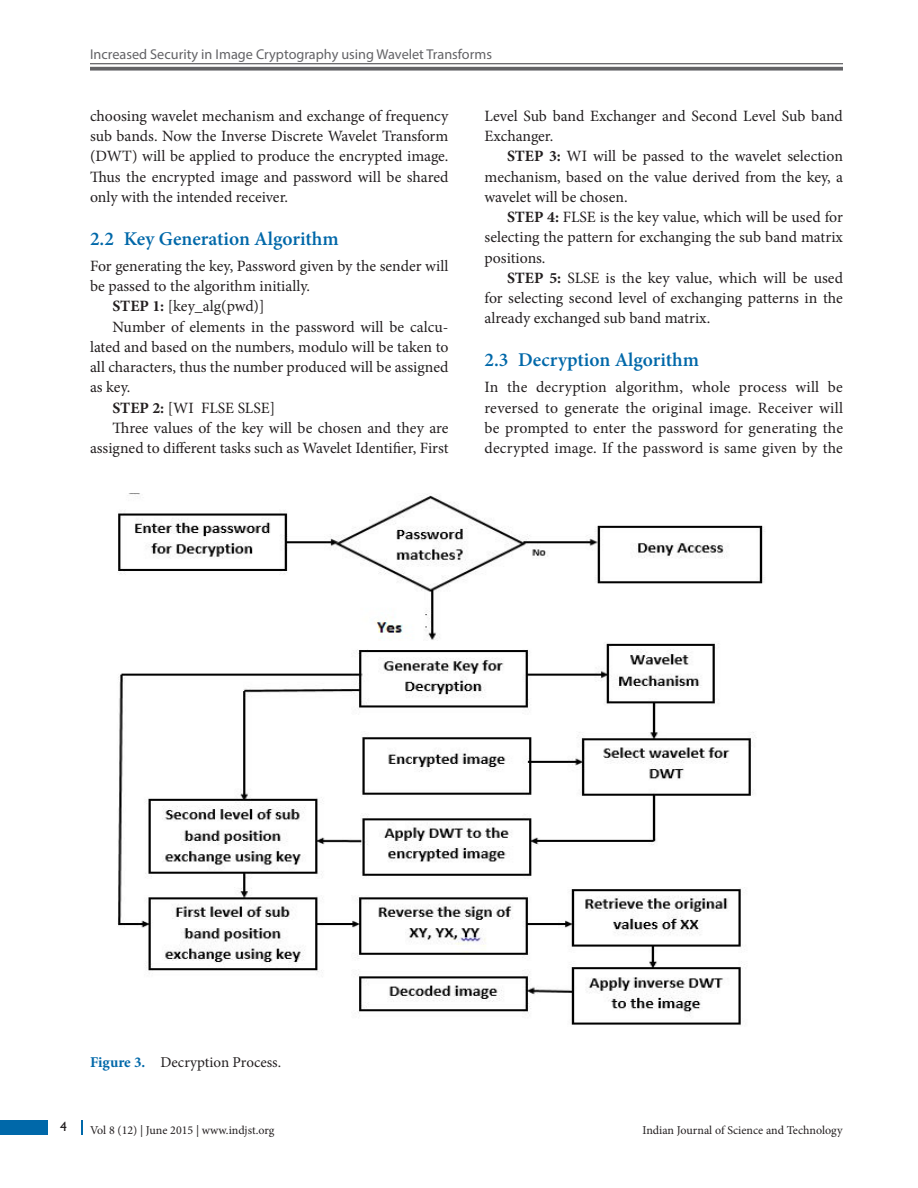
<style>
.page{position:relative;width:918px;height:1188px;background:#fff}
.page>*{position:absolute;margin:0;border:0;box-sizing:border-box;transform-origin:0 0}
.t1{font:600 19.5px "Minion Pro";color:#0068a9}
.Text{font:15.75px/20.2px "Minion Pro";color:#231f20;text-align:justify}
.Fig_cap{font:15px "Minion Pro";color:#231f20}
.t2{font:14.25px "Myriad Pro";color:#636366}
.t3{font:13.5px "Gill Sans";color:#231f20}
.t4{font:12px "Minion Pro";color:#231f20}
.s1{font-weight:700}
.s2{font-weight:700;color:#0068a9}
</style>
<div class="page">
<hr style="left:90px;top:63px;width:753px;height:1px;background:#636366">
<svg style="left:90px;top:67px;width:753px;height:4px;background:#737376"></svg>
<div style="left:0;top:1120px;width:47px;height:15px;background:#0068a9"></div>
<svg style="left:81px;top:1120px;width:1px;height:15px"></svg>
<img style="left:117px;top:494px;width:648px;height:532px">
<p class="t2" style="left:90px;top:45px;width:403px">Increased Security in Image Cryptography using Wavelet Transforms</p>
<p class="Text" style="left:90px;top:106px;width:360px">choosing wavelet mechanism and exchange of frequency sub bands. Now the Inverse Discrete Wavelet Transform (DWT) will be applied to produce the encrypted image.<br>Thus the encrypted image and password will be shared only with the intended receiver.</p>
<h2 class="t1" style="left:90px;top:225px;width:250px">2.2 Key Generation Algorithm</h2>
<p class="Text" style="left:90px;top:256px;width:360px">For generating the key, Password given by the sender will be passed to the algorithm initially.</p>
<p class="Text" style="left:112px;top:296px;width:154px"><span class="s1">STEP 1:</span> [key_alg(pwd)]</p>
<p class="Text" style="left:90px;top:317px;width:360px;text-indent:22px">Number of elements in the password will be calcu&shy;lated and based on the numbers, modulo will be taken to all characters, thus the number produced will be assigned as key.</p>
<p class="Text" style="left:112px;top:398px;width:164px"><span class="s1">STEP 2:</span> [WI FLSE SLSE]</p>
<p class="Text" style="left:90px;top:418px;width:360px;text-align:right">Three values of the key will be chosen and they are assigned to different tasks such as Wavelet Identifier, First</p>
<p class="Text" style="left:484px;top:106px;width:360px">Level Sub band Exchanger and Second Level Sub band<br>Exchanger.</p>
<p class="Text" style="left:484px;top:146px;width:360px;text-indent:22px"><span class="s1">STEP 3:</span> WI will be passed to the wavelet selection mechanism, based on the value derived from the key, a wavelet will be chosen.</p>
<p class="Text" style="left:484px;top:207px;width:360px;text-indent:22px"><span class="s1">STEP 4:</span> FLSE is the key value, which will be used for selecting the pattern for exchanging the sub band matrix positions.</p>
<p class="Text" style="left:484px;top:268px;width:360px;text-indent:22px"><span class="s1">STEP 5:</span> SLSE is the key value, which will be used for selecting second level of exchanging patterns in the already exchanged sub band matrix.</p>
<h2 class="t1" style="left:484px;top:346px;width:216px">2.3 Decryption Algorithm</h2>
<p class="Text" style="left:484px;top:377px;width:360px">In the decryption algorithm, whole process will be reversed to generate the original image. Receiver will be prompted to enter the password for generating the decrypted image. If the password is same given by the</p>
<p class="Fig_cap" style="left:90px;top:1052px;width:193px"><span class="s2">Figure 3.</span> Decryption Process.</p>
<p class="t3" style="left:60px;top:1119px;width:8px">4</p>
<p class="t4" style="left:90px;top:1123px;width:186px">Vol 8 (12) | June 2015 | www.indjst.org</p>
<p class="t4" style="left:642px;top:1123px;width:202px">Indian Journal of Science and Technology</p>
</div>
